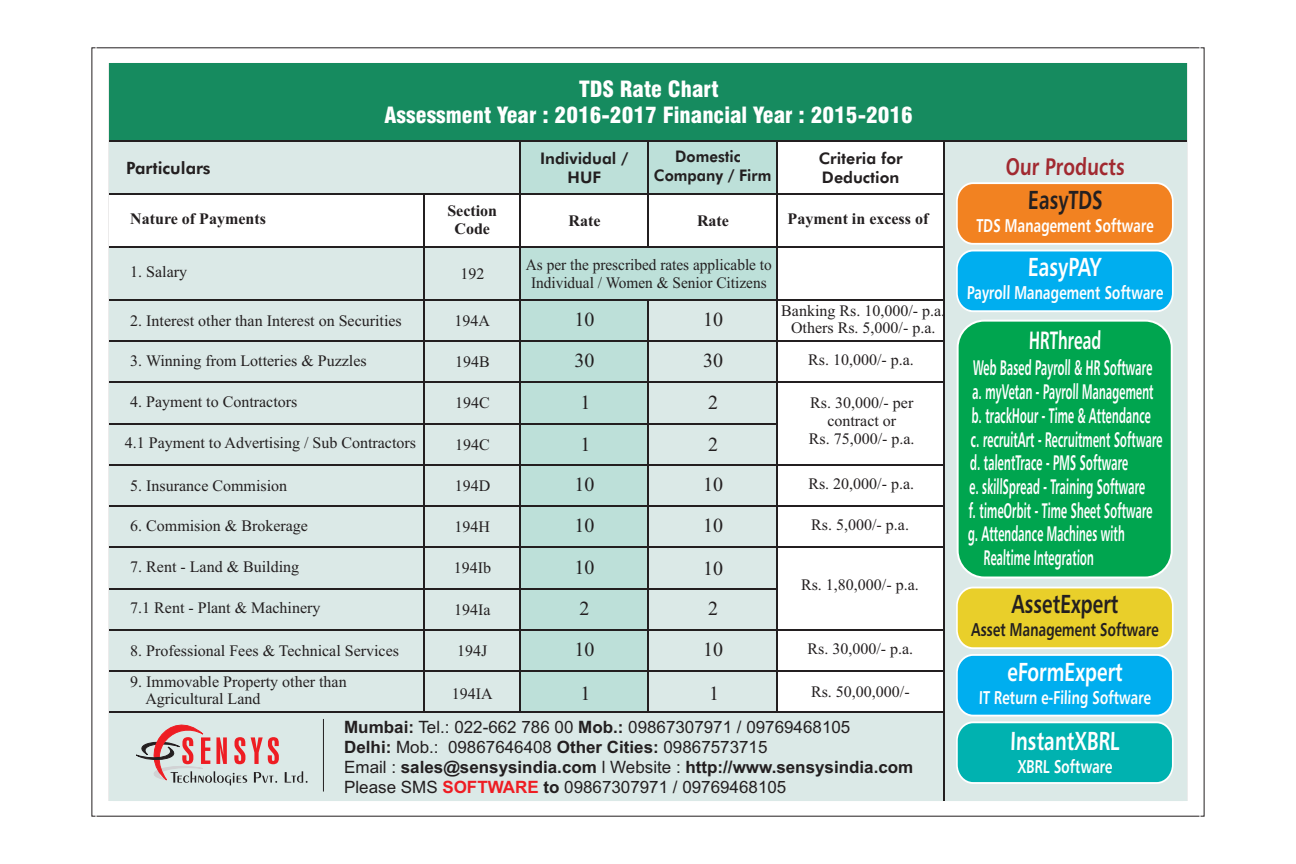
<style>
.page{position:relative;width:1296px;height:864px;background:#fff}
.page>*{position:absolute;margin:0;border:0;box-sizing:border-box;transform-origin:0 0}
.t1{font:26px "Humanist 777 BT Roman B,Bold";color:#fff;scale:.73 1}
.t2{font:26px "Humanist 777 BT Roman B,Bold";color:#231f20;scale:.73 1}
.t3{font:25px "Humanist 777 BT Roman B,Bold";color:#fff;scale:.63 1}
.t4{font:24px "Humanist 777 BT Roman B,Bold";color:#a12930;scale:.79 1}
.t5{font:900 condensed 21.8px/26.2px "Swiss 721 BT";color:#fff;text-align:center}
.t6{font:21.2px "Humanist 777 BT Roman B,Bold";color:#fff;scale:.53 1}
.t7{font:20px/41.8px "Times New Roman";color:#231f20}
.t8{font:18.6px "Humanist 777 BT Roman B,Bold";color:#fff;scale:.73 1}
.t9{font:18.6px "Humanist 777 BT Roman B,Bold";color:#231f20;scale:.73 1}
.t10{font:17px/19.8px "Arial";color:#231f20}
.t11{font:800 17px "Futura BT";color:#231f20}
.t12{font:16px/17.8px "Times New Roman";color:#231f20;text-align:center}
.t13{font:16px/17.8px "Times New Roman";color:#231f20;text-align:center;scale:.96 1}
.t14{font:700 16px/17.8px "Times New Roman";color:#231f20;text-align:center}
.t15{font:800 16px/19.2px "Futura BT";color:#231f20;text-align:center}
.t16{font:800 16px/19.2px "Futura BT";color:#231f20;text-align:center;scale:.94 1}
.s1{font-weight:700}
.s2{font-weight:700;color:#ee1d23}
</style>
<div class="page">
<div style="left:109px;top:63px;width:1078px;height:738px;background:#dbe9e7"></div>
<div style="left:109px;top:63px;width:1078px;height:78px;background:#168b5f"></div>
<svg style="left:128px;top:712px;width:180px;height:73px"></svg>
<hr style="left:323px;top:719px;width:1px;height:73px;background:#231f20">
<div style="left:777px;top:141px;width:166px;height:570px;background:#fff"></div>
<div style="left:649px;top:141px;width:128px;height:53px;background:#bde0d9"></div>
<div style="left:109px;top:194px;width:835px;height:53px;background:#fff"></div>
<div style="left:520px;top:141px;width:129px;height:53px;background:#bde0d9"></div>
<div style="left:520px;top:247px;width:257px;height:53px;background:#bde0d9"></div>
<div style="left:520px;top:300px;width:129px;height:411px;background:#bde0d9"></div>
<hr style="left:519px;top:141px;width:2px;height:570px;background:#231f20">
<hr style="left:647px;top:300px;width:2px;height:411px;background:#231f20">
<hr style="left:776px;top:141px;width:2px;height:570px;background:#231f20">
<hr style="left:944px;top:141px;width:1px;height:659px;background:#231f20">
<hr style="left:647px;top:141px;width:2px;height:106px;background:#231f20">
<hr style="left:109px;top:246px;width:835px;height:2px;background:#231f20">
<hr style="left:109px;top:299px;width:835px;height:2px;background:#231f20">
<hr style="left:109px;top:340px;width:835px;height:2px;background:#231f20">
<hr style="left:109px;top:382px;width:835px;height:1px;background:#231f20">
<hr style="left:109px;top:423px;width:668px;height:1px;background:#231f20">
<hr style="left:109px;top:464px;width:835px;height:2px;background:#231f20">
<hr style="left:109px;top:505px;width:835px;height:2px;background:#231f20">
<hr style="left:109px;top:547px;width:835px;height:1px;background:#231f20">
<hr style="left:109px;top:588px;width:668px;height:2px;background:#231f20">
<hr style="left:109px;top:629px;width:835px;height:2px;background:#231f20">
<hr style="left:109px;top:670px;width:834px;height:2px;background:#231f20">
<hr style="left:109px;top:193px;width:834px;height:2px;background:#231f20">
<hr style="left:109px;top:140px;width:1078px;height:2px;background:#231f20">
<hr style="left:424px;top:194px;width:1px;height:518px;background:#231f20">
<svg style="left:956px;top:182px;width:218px;height:130px;background:#87a395"></svg>
<hr style="left:109px;top:711px;width:834px;height:1px;background:#231f20">
<svg style="left:956px;top:587px;width:218px;height:197px;background:#63c2a4"></svg>
<div style="left:957px;top:320px;width:216px;height:259px;background:#00a54f;border:2px solid #fff;border-radius:27px"></div>
<h3 class="t5" style="left:385px;top:78px;width:530px">TDS Rate Chart<br>Assessment Year : 2016-2017 Financial Year : 2015-2016</h3>
<p class="t11" style="left:126px;top:161px;width:86px">Particulars</p>
<p class="t14" style="left:130px;top:211px;width:137px">Nature of Payments</p>
<p class="t12" style="left:130px;top:264px;width:58px">1. Salary</p>
<p class="t12" style="left:130px;top:313px;width:273px">2. Interest other than Interest on Securities</p>
<p class="t12" style="left:130px;top:353px;width:238px">3. Winning from Lotteries &amp; Puzzles</p>
<p class="t12" style="left:130px;top:394px;width:169px">4. Payment to Contractors</p>
<p class="t12" style="left:125px;top:435px;width:293px">4.1 Payment to Advertising / Sub Contractors</p>
<p class="t12" style="left:130px;top:478px;width:158px">5. Insurance Commision</p>
<p class="t12" style="left:130px;top:518px;width:179px">6. Commision &amp; Brokerage</p>
<p class="t12" style="left:130px;top:559px;width:170px">7. Rent - Land &amp; Building</p>
<p class="t12" style="left:130px;top:600px;width:192px">7.1 Rent - Plant &amp; Machinery</p>
<p class="t12" style="left:130px;top:643px;width:270px">8. Professional Fees &amp; Technical Services</p>
<p class="t12" style="left:145px;top:674px;width:203px;text-align:left;text-indent:-15px">9. Immovable Property other than<br>Agricultural Land</p>
<p class="t14" style="left:447px;top:203px;width:51px">Section<br>Code</p>
<p class="t12" style="left:461px;top:266px;width:25px">192</p>
<p class="t12" style="left:455px;top:313px;width:37px">194A</p>
<p class="t12" style="left:455px;top:354px;width:36px">194B</p>
<p class="t12" style="left:455px;top:396px;width:36px">194C</p>
<p class="t12" style="left:455px;top:437px;width:36px">194C</p>
<p class="t12" style="left:455px;top:478px;width:37px">194D</p>
<p class="t12" style="left:455px;top:519px;width:37px">194H</p>
<p class="t12" style="left:454px;top:561px;width:39px">194Ib</p>
<p class="t12" style="left:454px;top:602px;width:38px">194Ia</p>
<p class="t12" style="left:457px;top:643px;width:32px">194J</p>
<p class="t15" style="left:540px;top:150px;width:90px">Individual /<br>HUF</p>
<p class="t16" style="left:654px;top:148px;width:126px">Domestic<br>Company / Firm</p>
<p class="t15" style="left:819px;top:150px;width:85px;text-align:left">Criteria for<br>Deduction</p>
<p class="t14" style="left:569px;top:213px;width:33px">Rate</p>
<p class="t14" style="left:697px;top:213px;width:33px">Rate</p>
<p class="t13" style="left:526px;top:257px;width:258px">As per the prescribed rates applicable to<br>Individual / Women &amp; Senior Citizens</p>
<p class="t7" style="left:575px;top:300px;width:21px">10<br>30<br>1<br>1</p>
<p class="t7" style="left:575px;top:466px;width:21px;line-height:41.2px">10<br>10<br>10<br>2<br>10</p>
<p class="t14" style="left:788px;top:211px;width:142px">Payment in excess of</p>
<p class="t12" style="left:781px;top:303px;width:165px">Banking Rs. 10,000/- p.a.<br>Others Rs. 5,000/- p.a.</p>
<p class="t7" style="left:703px;top:300px;width:21px">10<br>30<br>2<br>2</p>
<p class="t7" style="left:703px;top:465px;width:21px;text-align:justify">10<br>10<br>10</p>
<p class="t7" style="left:708px;top:590px;width:11px">2</p>
<p class="t12" style="left:808px;top:353px;width:107px">Rs. 10,000/- p.a.</p>
<p class="t12" style="left:809px;top:395px;width:107px">Rs. 30,000/- per contract or<br>Rs. 75,000/- p.a.</p>
<p class="t12" style="left:808px;top:476px;width:107px">Rs. 20,000/- p.a.</p>
<p class="t12" style="left:811px;top:517px;width:99px">Rs. 5,000/- p.a.</p>
<p class="t12" style="left:801px;top:578px;width:119px">Rs. 1,80,000/- p.a.</p>
<p class="t7" style="left:703px;top:630px;width:21px">10</p>
<p class="t12" style="left:808px;top:642px;width:107px">Rs. 30,000/- p.a.</p>
<p class="t12" style="left:452px;top:686px;width:42px">194IA</p>
<p class="t7" style="left:580px;top:674px;width:11px">1</p>
<p class="t7" style="left:709px;top:674px;width:11px">1</p>
<p class="t12" style="left:811px;top:684px;width:100px">Rs. 50,00,000/-</p>
<p class="t10" style="left:344px;top:719px;width:571px"><span class="s1">Mumbai:</span> Tel.: 022-662 786 00 <span class="s1">Mob.:</span> 09867307971 / 09769468105<br><span class="s1">Delhi:</span> Mob.: 09867646408 <span class="s1">Other Cities:</span> 09867573715<br>Email : <span class="s1">sales@sensysindia.com</span> l Website : <span class="s1">http://www.sensysindia.com </span>Please SMS <span class="s2">SOFTWARE</span> <span class="s1">to</span> 09867307971 / 09769468105</p>
<h3 class="t4" style="left:1005px;top:156px;width:153px">Our Products</h3>
<h1 class="t2" style="left:1028px;top:190px;width:105px">EasyTDS</h1>
<p class="t8" style="left:976px;top:218px;width:245px">TDS Management Software</p>
<h1 class="t1" style="left:1028px;top:257px;width:102px">EasyPAY</h1>
<p class="t8" style="left:967px;top:285px;width:271px">Payroll Management Software</p>
<h2 class="t3" style="left:1029px;top:330px;width:118px">HRThread</h2>
<h3 class="t6" style="left:973px;top:359px;width:341px">Web Based Payroll &amp; HR Software</h3>
<h3 class="t6" style="left:972px;top:383px;width:345px">a. myVetan - Payroll Management</h3>
<h3 class="t6" style="left:971px;top:407px;width:341px">b. trackHour - Time &amp; Attendance</h3>
<h3 class="t6" style="left:971px;top:430px;width:364px">c. recruitArt - Recruitment Software</h3>
<h3 class="t6" style="left:970px;top:454px;width:301px">d. talentTrace - PMS Software</h3>
<h3 class="t6" style="left:969px;top:478px;width:335px">e. skillSpread - Training Software</h3>
<h3 class="t6" style="left:968px;top:502px;width:350px">f. timeOrbit - Time Sheet Software</h3>
<h3 class="t6" style="left:968px;top:525px;width:299px">g. Attendance Machines with</h3>
<h3 class="t6" style="left:984px;top:549px;width:211px">Realtime Integration</h3>
<h1 class="t2" style="left:1012px;top:594px;width:149px">AssetExpert</h1>
<p class="t9" style="left:971px;top:622px;width:259px">Asset Management Software</p>
<h1 class="t1" style="left:1007px;top:661px;width:161px">eFormExpert</h1>
<p class="t8" style="left:979px;top:690px;width:238px">IT Return e-Filing Software</p>
<h1 class="t1" style="left:1010px;top:730px;width:152px">InstantXBRL</h1>
<p class="t8" style="left:1017px;top:759px;width:132px">XBRL Software</p>
</div>
